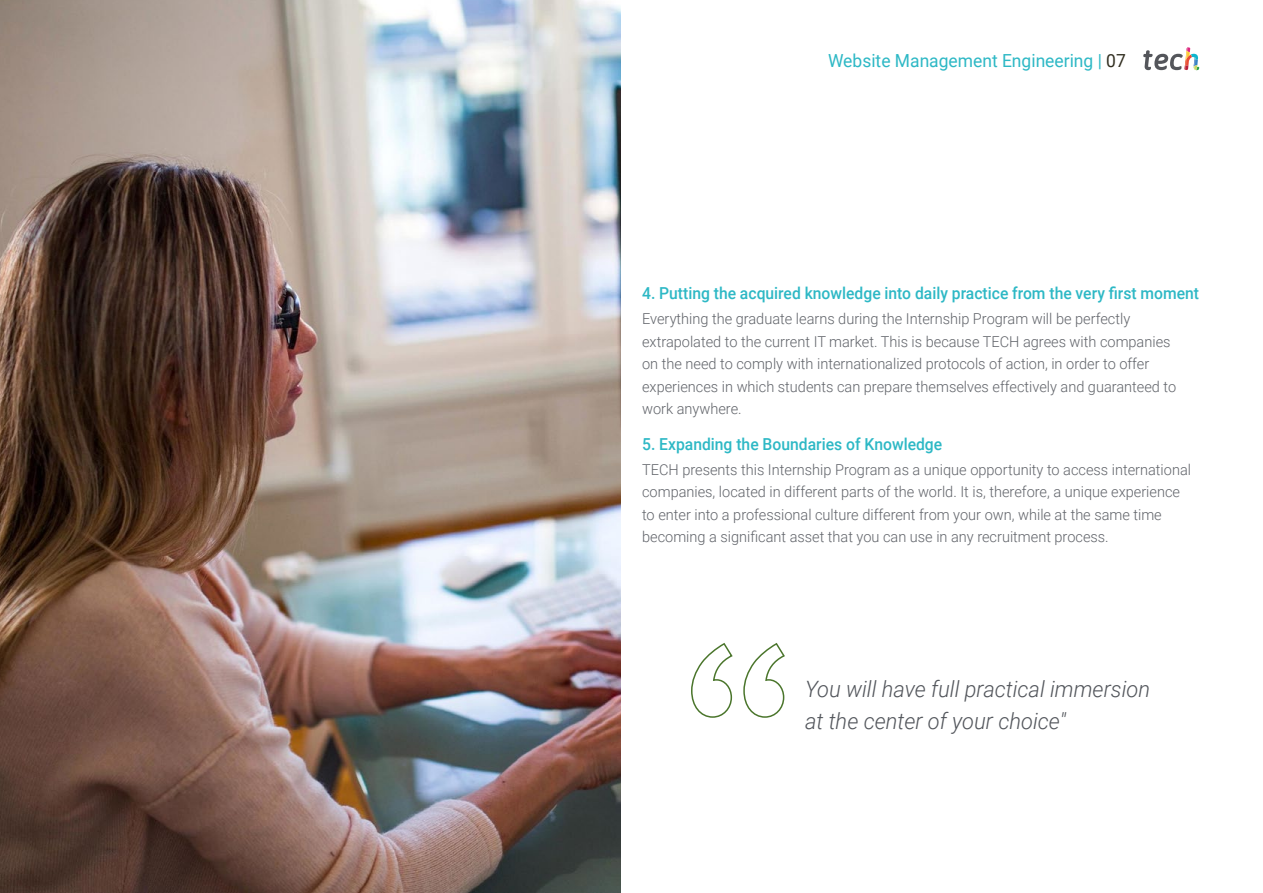
<style>
.page{position:relative;width:1263px;height:893px;background:#fff}
.page>*{position:absolute;margin:0;border:0;box-sizing:border-box;transform-origin:0 0}
.t1{font:italic 300 22.5px/31.5px "Roboto";color:#52555b}
.t2{font:18px "Roboto";color:#2db8c5}
.t3{font:500 16.5px "Roboto";color:#2db8c5;scale:.95 1}
.t4{font:300 15px/22.5px "Roboto";color:#61646a}
.s1{color:#312e20}
</style>
<div class="page">
<svg style="left:691px;top:643px;width:94px;height:75px"></svg>
<svg style="left:1143px;top:47px;width:56px;height:24px"></svg>
<img style="left:0;top:0;width:621px;height:893px">
<p class="t2" style="left:828px;top:48px;width:299px">Website Management Engineering | <span class="s1">07</span></p>
<p class="t3" style="left:642px;top:282px;width:588px">4. Putting the acquired knowledge into daily practice from the very first moment</p>
<p class="t4" style="left:642px;top:307px;width:536px">Everything the graduate learns during the Internship Program will be perfectly extrapolated to the current IT market. This is because TECH agrees with companies on the need to comply with internationalized protocols of action, in order to offer experiences in which students can prepare themselves effectively and guaranteed to work anywhere.</p>
<p class="t3" style="left:642px;top:433px;width:317px">5. Expanding the Boundaries of Knowledge</p>
<p class="t4" style="left:642px;top:458px;width:550px">TECH presents this Internship Program as a unique opportunity to access international companies, located in different parts of the world. It is, therefore, a unique experience to enter into a professional culture different from your own, while at the same time becoming a significant asset that you can use in any recruitment process.</p>
<h1 class="t1" style="left:805px;top:673px;width:347px">You will have full practical immersion at the center of your choice"</h1>
</div>
